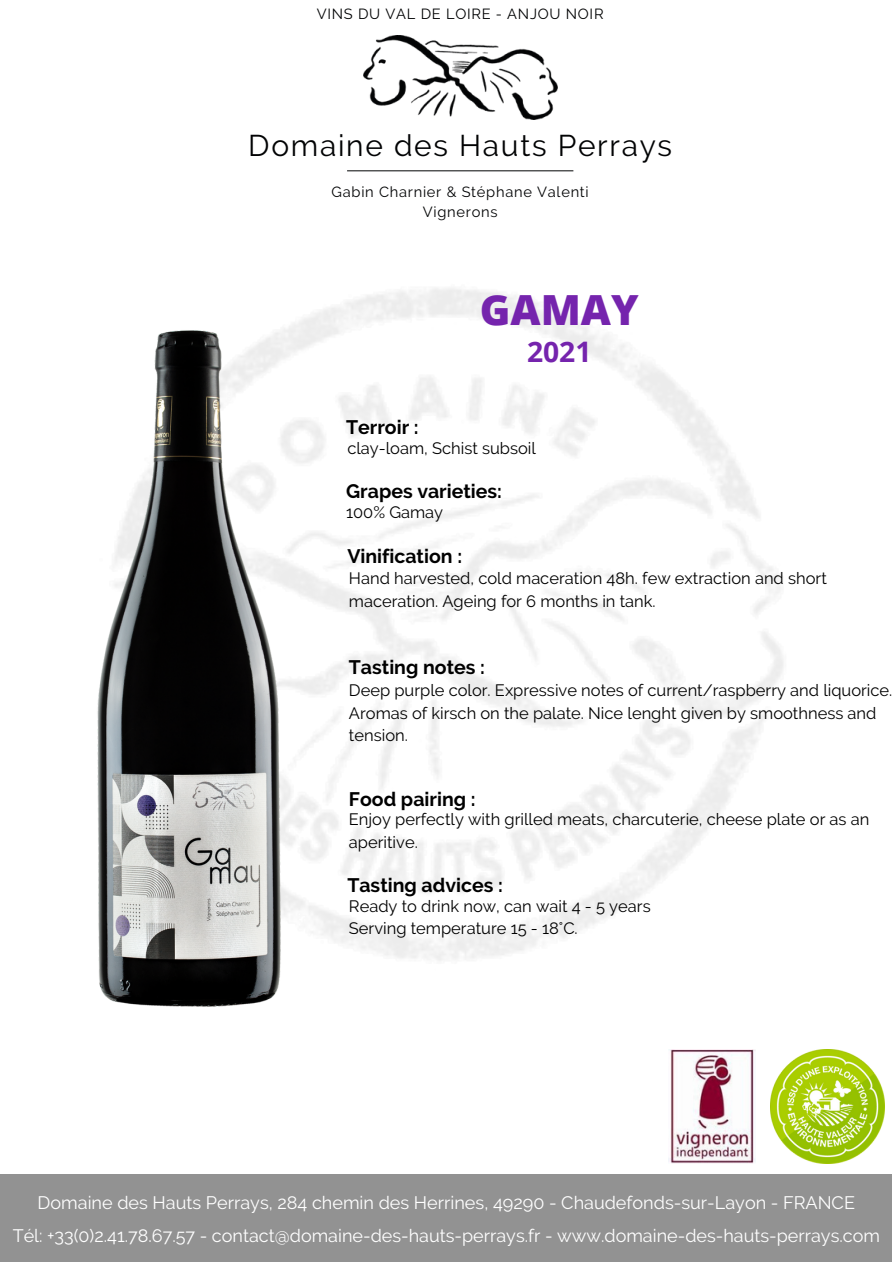
<style>
.page{position:relative;width:893px;height:1264px;background:#fff}
.page>*{position:absolute;margin:0;border:0;box-sizing:border-box;transform-origin:0 0}
.t1{font:800 41.55px "Open Sans";color:#7524ad}
.t2{font:29.85px "Raleway";letter-spacing:.055em;color:#020304}
.t3{font:700 28.2px "Open Sans";color:#7524ad}
.t4{font:700 19.5px "Raleway";color:#000}
.t5{font:18px/32.1px "Raleway";color:#fff;text-align:center}
.t6{font:16.5px/22.5px "Raleway";color:#000}
.t7{font:14.7px/19.5px "Raleway";letter-spacing:.05em;color:#020304;text-align:center}
</style>
<div class="page">
<img style="left:770px;top:1049px;width:114px;height:113px">
<img style="left:668px;top:1049px;width:87px;height:113px">
<img style="left:363px;top:35px;width:194px;height:84px">
<hr style="left:347px;top:170px;width:226px;height:1px;background:#020304">
<div style="left:0;top:1174px;width:891px;height:88px;background:#929292"></div>
<img style="left:97px;top:310px;width:331px;height:697px">
<p class="t7" style="left:317px;top:4px;width:288px">VINS DU VAL DE LOIRE - ANJOU NOIR</p>
<h2 class="t2" style="left:248px;top:127px;width:425px">Domaine des Hauts Perrays</h2>
<p class="t7" style="left:331px;top:182px;width:259px">Gabin Charnier &amp; Stéphane Valenti<br>Vignerons</p>
<p class="t4" style="left:346px;top:415px;width:74px">Terroir :</p>
<h1 class="t1" style="left:480px;top:281px;width:160px">GAMAY</h1>
<h3 class="t3" style="left:527px;top:332px;width:66px">2021</h3>
<p class="t6" style="left:347px;top:437px;width:190px">clay-loam, Schist subsoil</p>
<p class="t4" style="left:346px;top:480px;width:157px">Grapes varieties:</p>
<p class="t6" style="left:346px;top:501px;width:99px">100% Gamay</p>
<p class="t4" style="left:347px;top:544px;width:116px">Vinification :</p>
<p class="t6" style="left:349px;top:567px;width:479px">Hand harvested, cold maceration 48h. few extraction and short maceration. Ageing for 6 months in tank.</p>
<p class="t4" style="left:349px;top:655px;width:138px">Tasting notes :</p>
<p class="t6" style="left:349px;top:679px;width:545px">Deep purple color. Expressive notes of current/raspberry and liquorice.<br>Aromas of kirsch on the palate. Nice lenght given by smoothness and tension.</p>
<p class="t4" style="left:349px;top:787px;width:128px">Food pairing :</p>
<p class="t6" style="left:349px;top:808px;width:522px">Enjoy perfectly with grilled meats, charcuterie, cheese plate or as an aperitive.</p>
<p class="t4" style="left:347px;top:874px;width:157px">Tasting advices :</p>
<p class="t6" style="left:349px;top:894px;width:303px">Ready to drink now, can wait 4 - 5 years<br>Serving temperature 15 - 18°C.</p>
<p class="t5" style="left:13px;top:1186px;width:868px">Domaine des Hauts Perrays, 284 chemin des Herrines, 49290 - Chaudefonds-sur-Layon - FRANCE<br>Tél: +33(0)2.41.78.67.57 - contact@domaine-des-hauts-perrays.fr - www.domaine-des-hauts-perrays.com</p>
</div>
